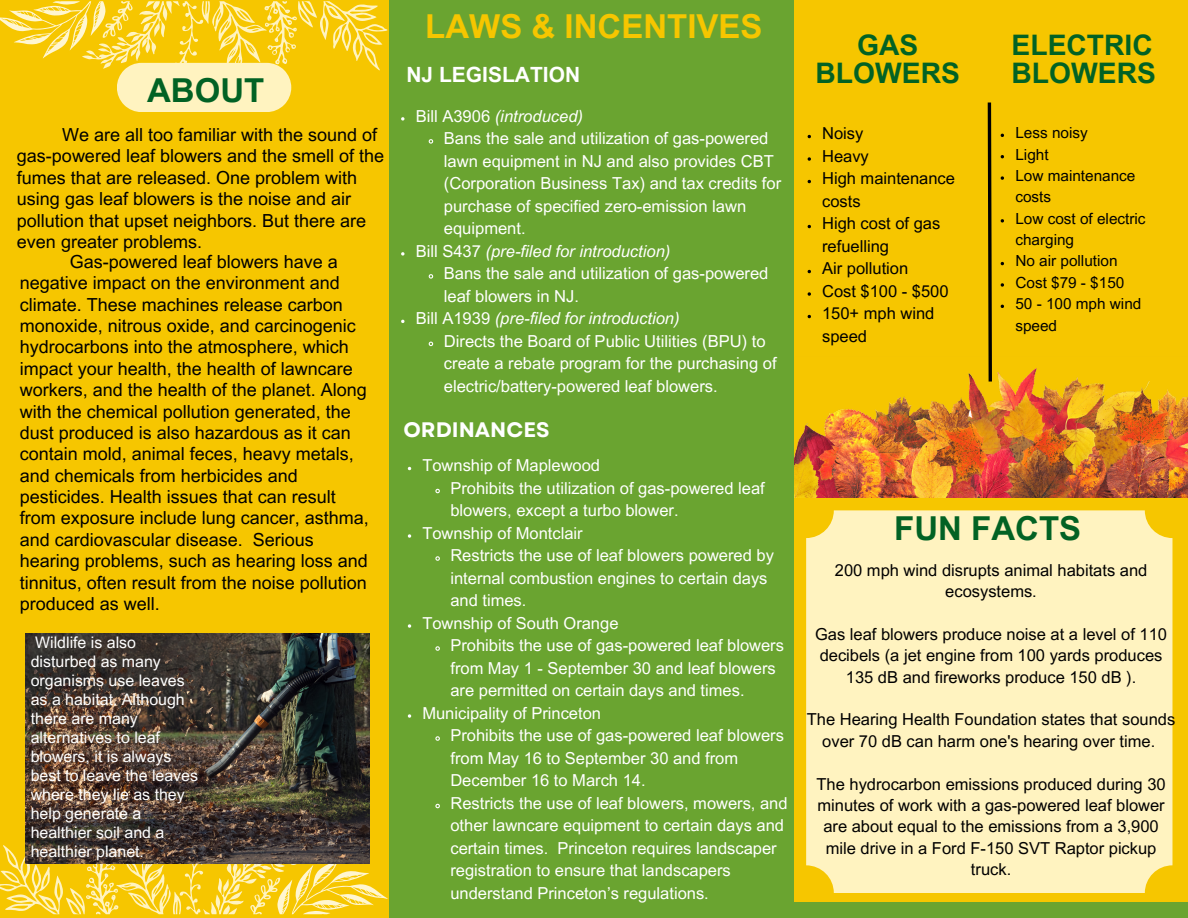
<style>
.page{position:relative;width:1188px;height:918px;background:#6aa430}
.page>*{position:absolute;margin:0;border:0;box-sizing:border-box;transform-origin:0 0}
.t1{font:700 33px "Arial MT Pro";color:#f6c600}
.t2{font:700 33px "Arial MT Pro";color:#026224}
.t3{font:700 28.35px/28.2px "Arial MT Pro";color:#026224}
.t4{font:700 21px "Arial MT Pro";color:#fff}
.t5{font:700 21px "Garet";color:#fff}
.t6{font:18px/21.3px "Arial MT Pro";color:#000}
.t7{font:16.5px/22.5px "Arial MT Pro";color:#fff}
.t8{font:16.5px/21.3px "Arial MT Pro";color:#000;text-align:center}
.t9{font:italic 16.5px "Arial MT Pro";color:#fff}
.t10{font:15.9px/18.9px "Arial MT Pro";color:#fff}
.t11{font:15.3px/21.3px "Arial MT Pro";color:#000}
.s1{font-style:normal}
</style>
<div class="page">
<div style="left:0;top:0;width:388px;height:918px;background:#f6c600"></div>
<div style="left:794px;top:0;width:394px;height:901px;background:#f6c600"></div>
<svg style="left:987px;top:102px;width:5px;height:255px"></svg>
<div style="left:806px;top:510px;width:366px;height:383px;background:#fff3c0;border-radius:28px"></div>
<svg style="left:0;top:838px;width:388px;height:76px"></svg>
<svg style="left:0;top:1px;width:388px;height:111px"></svg>
<img style="left:794px;top:357px;width:394px;height:140px">
<img style="left:25px;top:634px;width:344px;height:229px">
<svg style="left:401px;top:117px;width:3px;height:4px"></svg>
<svg style="left:428px;top:139px;width:6px;height:5px"></svg>
<svg style="left:401px;top:252px;width:3px;height:4px"></svg>
<svg style="left:428px;top:274px;width:6px;height:5px"></svg>
<svg style="left:428px;top:341px;width:6px;height:6px"></svg>
<svg style="left:435px;top:488px;width:5px;height:6px"></svg>
<svg style="left:408px;top:534px;width:3px;height:4px"></svg>
<svg style="left:435px;top:556px;width:5px;height:5px"></svg>
<svg style="left:408px;top:624px;width:3px;height:4px"></svg>
<svg style="left:435px;top:646px;width:5px;height:5px"></svg>
<svg style="left:408px;top:714px;width:3px;height:4px"></svg>
<svg style="left:435px;top:736px;width:5px;height:5px"></svg>
<svg style="left:435px;top:803px;width:5px;height:6px"></svg>
<svg style="left:808px;top:157px;width:3px;height:4px"></svg>
<svg style="left:808px;top:292px;width:3px;height:4px"></svg>
<svg style="left:1001px;top:176px;width:3px;height:4px"></svg>
<svg style="left:1001px;top:219px;width:3px;height:4px"></svg>
<svg style="left:1001px;top:283px;width:3px;height:4px"></svg>
<p class="t2" style="left:147px;top:78px;width:119px">ABOUT</p>
<p class="t6" style="left:17px;top:126px;width:369px;text-indent:45px">We are all too familiar with the sound of gas-powered leaf blowers and the smell of the fumes that are released. One problem with using gas leaf blowers is the noise and air pollution that upset neighbors. But there are even greater problems.</p>
<p class="t6" style="left:20px;top:253px;width:351px;text-indent:50px">Gas-powered leaf blowers have a negative impact on the environment and climate. These machines release carbon monoxide, nitrous oxide, and carcinogenic hydrocarbons into the atmosphere, which impact your health, the health of lawncare workers, and the health of the planet. Along with the chemical pollution generated, the dust produced is also hazardous as it can contain mold, animal feces, heavy metals, and chemicals from herbicides and pesticides. Health issues that can result from exposure include lung cancer, asthma, and cardiovascular disease. Serious hearing problems, such as hearing loss and tinnitus, often result from the noise pollution produced as well.</p>
<p class="t10" style="left:31px;top:635px;width:169px">Wildlife is also disturbed as many organisms use leaves as a habitat. Although there are many alternatives to leaf blowers, it is always best to leave the leaves where they lie as they help generate a healthier soil and a healthier planet.</p>
<p class="t1" style="left:425px;top:14px;width:339px">LAWS &amp; INCENTIVES</p>
<p class="t4" style="left:406px;top:67px;width:175px">NJ LEGISLATION</p>
<p class="t9" style="left:416px;top:110px;width:169px"><span class="s1">Bill A3906</span> (introduced)</p>
<p class="t7" style="left:444px;top:129px;width:339px">Bans the sale and utilization of gas-powered lawn equipment in NJ and also provides CBT (Corporation Business Tax) and tax credits for purchase of specified zero-emission lawn equipment.</p>
<p class="t9" style="left:416px;top:245px;width:256px"><span class="s1">Bill S437</span> (pre-filed for introduction)</p>
<p class="t7" style="left:444px;top:264px;width:326px">Bans the sale and utilization of gas-powered leaf blowers in NJ.</p>
<p class="t9" style="left:416px;top:312px;width:265px"><span class="s1">Bill A1939</span> (pre-filed for introduction)</p>
<p class="t7" style="left:444px;top:332px;width:334px">Directs the Board of Public Utilities (BPU) to create a rebate program for the purchasing of electric/battery-powered leaf blowers.</p>
<p class="t5" style="left:403px;top:415px;width:148px">ORDINANCES</p>
<p class="t7" style="left:422px;top:456px;width:179px">Township of Maplewood</p>
<p class="t7" style="left:450px;top:479px;width:316px">Prohibits the utilization of gas-powered leaf blowers, except a turbo blower.</p>
<p class="t7" style="left:422px;top:524px;width:162px">Township of Montclair</p>
<p class="t7" style="left:450px;top:546px;width:325px">Restricts the use of leaf blowers powered by internal combustion engines to certain days and times.</p>
<p class="t7" style="left:422px;top:614px;width:198px">Township of South Orange</p>
<p class="t7" style="left:450px;top:636px;width:335px">Prohibits the use of gas-powered leaf blowers from May 1 - September 30 and leaf blowers are permitted on certain days and times.</p>
<p class="t7" style="left:422px;top:704px;width:180px">Municipality of Princeton</p>
<p class="t7" style="left:450px;top:726px;width:335px">Prohibits the use of gas-powered leaf blowers from May 16 to September 30 and from<br>December 16 to March 14.</p>
<p class="t7" style="left:450px;top:794px;width:339px">Restricts the use of leaf blowers, mowers, and other lawncare equipment to certain days and certain times. Princeton requires landscaper registration to ensure that landscapers understand Princeton’s regulations.</p>
<p class="t3" style="left:857px;top:34px;width:63px">GAS</p>
<p class="t3" style="left:815px;top:62px;width:146px">BLOWERS</p>
<p class="t8" style="left:822px;top:125px;width:43px">Noisy</p>
<p class="t8" style="left:822px;top:147px;width:48px">Heavy</p>
<p class="t8" style="left:822px;top:169px;width:134px;line-height:22.5px;text-align:left">High maintenance costs</p>
<p class="t8" style="left:822px;top:214px;width:120px;line-height:22.5px;text-align:left">High cost of gas refuelling</p>
<p class="t8" style="left:822px;top:260px;width:88px">Air pollution</p>
<p class="t8" style="left:822px;top:282px;width:128px">Cost $100 - $500</p>
<p class="t8" style="left:822px;top:304px;width:114px;line-height:22.5px;text-align:left">150+ mph wind speed</p>
<p class="t3" style="left:1012px;top:34px;width:146px">ELECTRIC<br>BLOWERS</p>
<p class="t11" style="left:1015px;top:124px;width:74px">Less noisy</p>
<p class="t11" style="left:1015px;top:145px;width:35px">Light</p>
<p class="t11" style="left:1015px;top:167px;width:121px">Low maintenance costs</p>
<p class="t11" style="left:1015px;top:210px;width:132px">Low cost of electric charging</p>
<p class="t11" style="left:1015px;top:252px;width:104px">No air pollution</p>
<p class="t11" style="left:1015px;top:274px;width:110px">Cost $79 - $150</p>
<p class="t11" style="left:1015px;top:295px;width:127px">50 - 100 mph wind speed</p>
<p class="t2" style="left:894px;top:516px;width:188px">FUN FACTS</p>
<p class="t8" style="left:835px;top:561px;width:314px">200 mph wind disrupts animal habitats and ecosystems.</p>
<p class="t8" style="left:815px;top:626px;width:353px">Gas leaf blowers produce noise at a level of 110 decibels (a jet engine from 100 yards produces<br>135 dB and fireworks produce 150 dB ).</p>
<p class="t8" style="left:807px;top:711px;width:370px">The Hearing Health Foundation states that sounds over 70 dB can harm one's hearing over time.</p>
<p class="t8" style="left:817px;top:775px;width:351px">The hydrocarbon emissions produced during 30 minutes of work with a gas-powered leaf blower are about equal to the emissions from a 3,900 mile drive in a Ford F-150 SVT Raptor pickup truck.</p>
</div>
